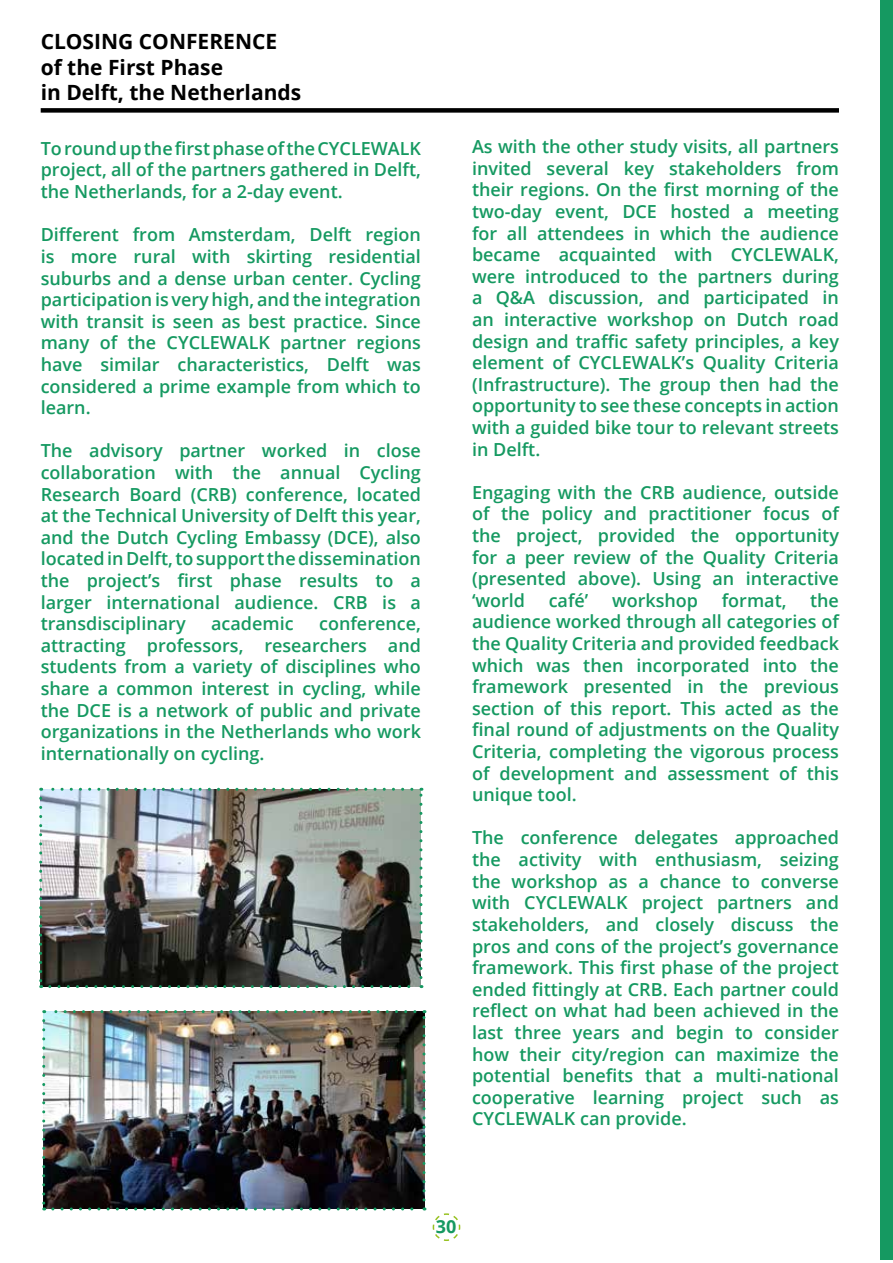
<style>
.page{position:relative;width:893px;height:1263px;background:#fff}
.page>*{position:absolute;margin:0;border:0;box-sizing:border-box;transform-origin:0 0}
.t1{font:700 21px/25.2px "Open Sans";color:#000}
.t2{font:600 18px/21.6px "Open Sans";color:#159961;text-align:justify}
.t3{font:700 18px "Open Sans";color:#159961}
</style>
<div class="page">
<svg style="left:432px;top:1213px;width:29px;height:28px"></svg>
<img style="left:41px;top:789px;width:380px;height:197px">
<svg style="left:39px;top:798px;width:3px;height:190px"></svg>
<svg style="left:50px;top:985px;width:372px;height:3px"></svg>
<svg style="left:419px;top:788px;width:3px;height:189px"></svg>
<svg style="left:41px;top:788px;width:371px;height:3px"></svg>
<img style="left:42px;top:1010px;width:383px;height:201px">
<div style="left:880px;top:0;width:13px;height:1259px;background:#159961"></div>
<div style="left:41px;top:108px;width:798px;height:5px;background:#000"></div>
<p class="t1" style="left:41px;top:29px;width:262px">CLOSING CONFERENCE of the First Phase<br>in Delft, the Netherlands</p>
<p class="t2" style="left:41px;top:137px;width:382px">To round up the first phase of the CYCLEWALK project, all of the partners gathered in Delft, the Netherlands, for a 2-day event.</p>
<p class="t2" style="left:41px;top:224px;width:382px">Different from Amsterdam, Delft region is more rural with skirting residential suburbs and a dense urban center. Cycling participation is very high, and the integration with transit is seen as best practice. Since many of the CYCLEWALK partner regions have similar characteristics, Delft was considered a prime example from which to learn.</p>
<p class="t2" style="left:41px;top:440px;width:382px">The advisory partner worked in close collaboration with the annual Cycling Research Board (CRB) conference, located at the Technical University of Delft this year, and the Dutch Cycling Embassy (DCE), also located in Delft, to support the dissemination the project’s first phase results to a larger international audience. CRB is a transdisciplinary</p>
<p class="t2" style="left:41px;top:612px;width:382px;text-indent:278px">conference, attracting professors, researchers and students from a variety of disciplines who share a common interest in cycling, while the DCE is a network of public and private organizations in the Netherlands who work internationally on cycling.</p>
<p class="t2" style="left:211px;top:612px;width:84px">academic</p>
<p class="t2" style="left:472px;top:135px;width:368px">As with the other study visits, all partners invited several key stakeholders from their regions. On the first morning of the two-day event, DCE hosted a meeting for all attendees in which the audience became acquainted with CYCLEWALK, were introduced to the partners during a Q&amp;A discussion, and participated in an interactive workshop on Dutch road design and traffic safety principles, a key element of CYCLEWALK’s Quality Criteria (Infrastructure). The group then had the opportunity to see these concepts in action with a guided bike tour to relevant streets in Delft.</p>
<p class="t2" style="left:472px;top:481px;width:368px">Engaging with the CRB audience, outside of the policy and practitioner focus of the project, provided the opportunity for a peer review of the Quality Criteria (presented above). Using an interactive ‘world</p>
<p class="t2" style="left:549px;top:589px;width:41px">café’</p>
<p class="t2" style="left:612px;top:589px;width:88px">workshop</p>
<p class="t2" style="left:722px;top:589px;width:66px">format,</p>
<p class="t2" style="left:472px;top:589px;width:368px;text-indent:338px">the audience worked through all categories of the Quality Criteria and provided feedback which was then incorporated into the framework presented in the previous section of this report. This acted as the final round of adjustments on the Quality Criteria, completing the vigorous process of development and assessment of this unique tool.</p>
<p class="t2" style="left:472px;top:827px;width:368px">The conference delegates approached the activity with enthusiasm, seizing the workshop as a chance to converse with CYCLEWALK project partners and stakeholders, and closely discuss the pros and cons of the project’s governance framework. This first phase of the project ended fittingly at CRB. Each partner could reflect on what had been achieved in the last three years and begin to consider how their city/region can maximize the potential benefits that a multi-national cooperative learning project such as CYCLEWALK can provide.</p>
<p class="t3" style="left:436px;top:1213px;width:22px">30</p>
</div>
